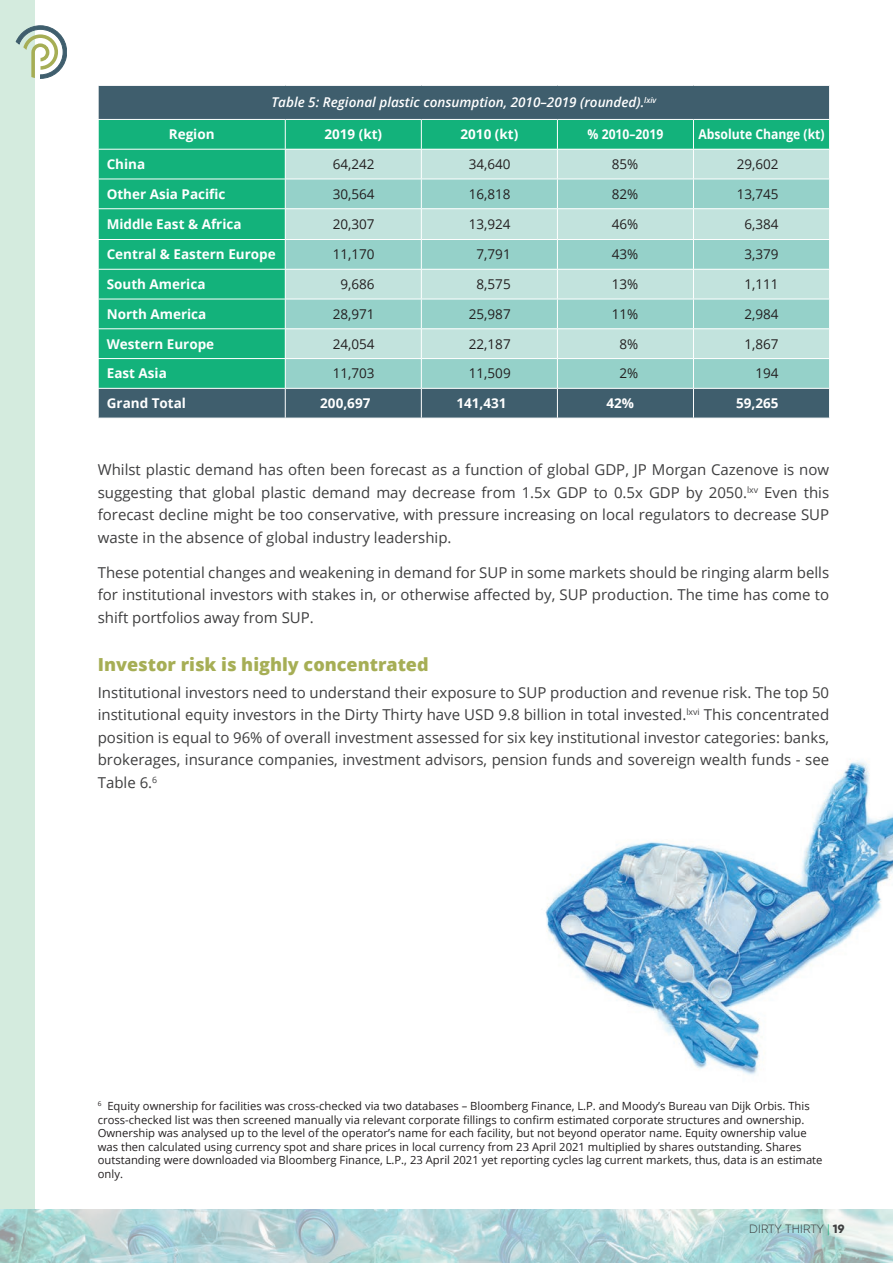
<style>
.page{position:relative;width:893px;height:1263px;background:#fff}
.page>*{position:absolute;margin:0;border:0;box-sizing:border-box;transform-origin:0 0}
.t1{font:800 18px "Open Sans";color:#a6ae55}
.t2{font:15px/22.5px "Open Sans";color:#3e3e3f;text-align:justify}
.t3{font:700 13.5px "Open Sans";color:#fff}
.t4{font:13.5px "Open Sans";color:#231f20}
.t5{font:italic 600 13.5px "Open Sans";color:#fff}
.t6{font:700 13.5px "Open Sans";color:#fff;scale:.9 1}
.t7{font:300 12px "Gilroy";letter-spacing:.01em;color:#3e3e3f}
.t8{font:11.25px/13.5px "Open Sans";color:#231f20}
.s1{color:#13b27b}
.s2{font-weight:800}
</style>
<div class="page">
<img style="left:545px;top:759px;width:348px;height:316px">
<div style="left:0;top:0;width:34px;height:1263px;background:#d4ebde"></div>
<img style="left:0;top:1210px;width:893px;height:53px">
<svg style="left:16px;top:26px;width:51px;height:53px"></svg>
<div style="left:98px;top:85px;width:732px;height:34px;background:#3f5e6d"></div>
<div style="left:99px;top:120px;width:730px;height:119px;background:#13b27b"></div>
<div style="left:286px;top:150px;width:543px;height:29px;background:#c2e3dd"></div>
<svg style="left:286px;top:180px;width:543px;height:59px;background:#acdad3"></svg>
<hr style="left:98px;top:179px;width:187px;height:1px;background:#fff">
<hr style="left:285px;top:179px;width:136px;height:1px;background:#fff">
<hr style="left:421px;top:179px;width:136px;height:1px;background:#fff">
<hr style="left:557px;top:179px;width:136px;height:1px;background:#fff">
<hr style="left:693px;top:179px;width:137px;height:1px;background:#fff">
<hr style="left:98px;top:208px;width:187px;height:1px;background:#fff">
<hr style="left:285px;top:208px;width:136px;height:1px;background:#fff">
<hr style="left:285px;top:209px;width:1px;height:30px;background:#fff">
<hr style="left:421px;top:208px;width:136px;height:1px;background:#fff">
<hr style="left:421px;top:209px;width:1px;height:30px;background:#fff">
<hr style="left:557px;top:208px;width:136px;height:1px;background:#fff">
<hr style="left:557px;top:209px;width:1px;height:30px;background:#fff">
<hr style="left:693px;top:208px;width:137px;height:1px;background:#fff">
<hr style="left:693px;top:209px;width:1px;height:30px;background:#fff">
<svg style="left:98px;top:240px;width:732px;height:178px;background:#7bbeb0"></svg>
<hr style="left:98px;top:86px;width:1px;height:33px;background:#fff">
<hr style="left:829px;top:86px;width:1px;height:33px;background:#fff">
<svg style="left:98px;top:120px;width:1px;height:88px"></svg>
<svg style="left:285px;top:120px;width:1px;height:88px"></svg>
<svg style="left:421px;top:120px;width:1px;height:88px"></svg>
<svg style="left:557px;top:120px;width:1px;height:88px"></svg>
<svg style="left:693px;top:120px;width:1px;height:88px"></svg>
<svg style="left:829px;top:120px;width:1px;height:60px"></svg>
<hr style="left:98px;top:149px;width:187px;height:1px;background:#fff">
<hr style="left:285px;top:149px;width:136px;height:1px;background:#fff">
<hr style="left:421px;top:149px;width:136px;height:1px;background:#fff">
<hr style="left:557px;top:149px;width:136px;height:1px;background:#fff">
<hr style="left:693px;top:149px;width:137px;height:1px;background:#fff">
<hr style="left:98px;top:85px;width:187px;height:1px;background:#fff">
<hr style="left:285px;top:85px;width:136px;height:1px;background:#fff">
<hr style="left:421px;top:85px;width:136px;height:1px;background:#fff">
<hr style="left:557px;top:85px;width:136px;height:1px;background:#fff">
<hr style="left:693px;top:85px;width:137px;height:1px;background:#fff">
<p class="t5" style="left:271px;top:93px;width:387px">Table 5: Regional plastic consumption, 2010–2019 (rounded).<sup>lxiv</sup></p>
<p class="t3" style="left:169px;top:125px;width:47px">Region</p>
<p class="t3" style="left:324px;top:125px;width:59px">2019 (kt)</p>
<p class="t3" style="left:461px;top:125px;width:59px">2010 (kt)</p>
<p class="t6" style="left:588px;top:125px;width:86px">% 2010–2019</p>
<p class="t6" style="left:698px;top:125px;width:142px">Absolute Change (kt)</p>
<p class="t3" style="left:107px;top:154px;width:40px">China</p>
<p class="t4" style="left:333px;top:155px;width:43px">64,242</p>
<p class="t4" style="left:469px;top:155px;width:43px">34,640</p>
<p class="t4" style="left:612px;top:155px;width:28px">85%</p>
<p class="t4" style="left:737px;top:155px;width:43px">29,602</p>
<p class="t3" style="left:107px;top:184px;width:120px">Other Asia Pacific</p>
<p class="t4" style="left:333px;top:185px;width:43px">30,564</p>
<p class="t4" style="left:469px;top:185px;width:43px">16,818</p>
<p class="t4" style="left:612px;top:185px;width:28px">82%</p>
<p class="t4" style="left:737px;top:185px;width:43px">13,745</p>
<p class="t3" style="left:107px;top:214px;width:136px">Middle East &amp; Africa</p>
<p class="t4" style="left:333px;top:215px;width:43px">20,307</p>
<p class="t4" style="left:469px;top:215px;width:43px">13,924</p>
<p class="t4" style="left:612px;top:215px;width:28px">46%</p>
<p class="t4" style="left:744px;top:215px;width:36px">6,384</p>
<p class="t3" style="left:107px;top:245px;width:171px">Central &amp; Eastern Europe</p>
<p class="t4" style="left:333px;top:245px;width:43px">11,170</p>
<p class="t4" style="left:476px;top:245px;width:36px">7,791</p>
<p class="t4" style="left:612px;top:245px;width:28px">43%</p>
<p class="t4" style="left:744px;top:245px;width:36px">3,379</p>
<p class="t3" style="left:107px;top:275px;width:100px">South America</p>
<p class="t4" style="left:340px;top:275px;width:36px">9,686</p>
<p class="t4" style="left:476px;top:275px;width:36px">8,575</p>
<p class="t4" style="left:612px;top:275px;width:28px">13%</p>
<p class="t4" style="left:744px;top:275px;width:36px">1,111</p>
<p class="t3" style="left:107px;top:304px;width:101px">North America</p>
<p class="t4" style="left:333px;top:305px;width:43px">28,971</p>
<p class="t4" style="left:469px;top:305px;width:43px">25,987</p>
<p class="t4" style="left:612px;top:305px;width:28px">11%</p>
<p class="t4" style="left:744px;top:305px;width:36px">2,984</p>
<p class="t3" style="left:107px;top:334px;width:109px">Western Europe</p>
<p class="t4" style="left:333px;top:334px;width:43px">24,054</p>
<p class="t4" style="left:469px;top:334px;width:43px">22,187</p>
<p class="t4" style="left:619px;top:334px;width:20px">8%</p>
<p class="t4" style="left:744px;top:334px;width:36px">1,867</p>
<p class="t3" style="left:107px;top:364px;width:62px">East Asia</p>
<p class="t4" style="left:333px;top:364px;width:43px">11,703</p>
<p class="t4" style="left:469px;top:364px;width:43px">11,509</p>
<p class="t4" style="left:619px;top:364px;width:20px">2%</p>
<p class="t4" style="left:755px;top:364px;width:25px">194</p>
<p class="t3" style="left:107px;top:394px;width:81px">Grand Total</p>
<p class="t3" style="left:320px;top:394px;width:52px">200,697</p>
<p class="t3" style="left:456px;top:394px;width:52px">141,431</p>
<p class="t3" style="left:606px;top:394px;width:29px">42%</p>
<p class="t3" style="left:736px;top:394px;width:44px">59,265</p>
<p class="t2" style="left:98px;top:458px;width:733px">Whilst plastic demand has often been forecast as a function of global GDP, JP Morgan Cazenove is now suggesting that global plastic demand may decrease from 1.5x GDP to 0.5x GDP by 2050.<sup>lxv</sup> Even this forecast decline might be too conservative, with pressure increasing on local regulators to decrease SUP waste in the absence of global industry leadership.</p>
<p class="t2" style="left:98px;top:561px;width:733px">These potential changes and weakening in demand for SUP in some markets should be ringing alarm bells for institutional investors with stakes in, or otherwise affected by, SUP production. The time has come to shift portfolios away from SUP.</p>
<p class="t1" style="left:98px;top:650px;width:332px">Investor risk is highly concentrated</p>
<p class="t2" style="left:98px;top:680px;width:733px">Institutional investors need to understand their exposure to SUP production and revenue risk. The top 50 institutional equity investors in the Dirty Thirty have USD 9.8 billion in total invested.<sup>lxvi</sup> This concentrated position is equal to 96% of overall investment assessed for six key institutional investor categories: banks, brokerages, insurance companies, investment advisors, pension funds and sovereign wealth funds - see Table 6.<sup>6</sup></p>
<p class="t8" style="left:98px;top:1099px;width:726px"><sup>6</sup> Equity ownership for facilities was cross-checked via two databases – Bloomberg Finance, L.P. and Moody’s Bureau van Dijk Orbis. This cross-checked list was then screened manually via relevant corporate fillings to confirm estimated corporate structures and ownership.<br>Ownership was analysed up to the level of the operator’s name for each facility, but not beyond operator name. Equity ownership value was then calculated using currency spot and share prices in local currency from 23 April 2021 multiplied by shares outstanding. Shares outstanding were downloaded via Bloomberg Finance, L.P., 23 April 2021 yet reporting cycles lag current markets, thus, data is an estimate only.</p>
<p class="t7" style="left:749px;top:1222px;width:97px">DIRTY THIRTY <span class="s1">|</span> <span class="s2">19</span></p>
</div>
